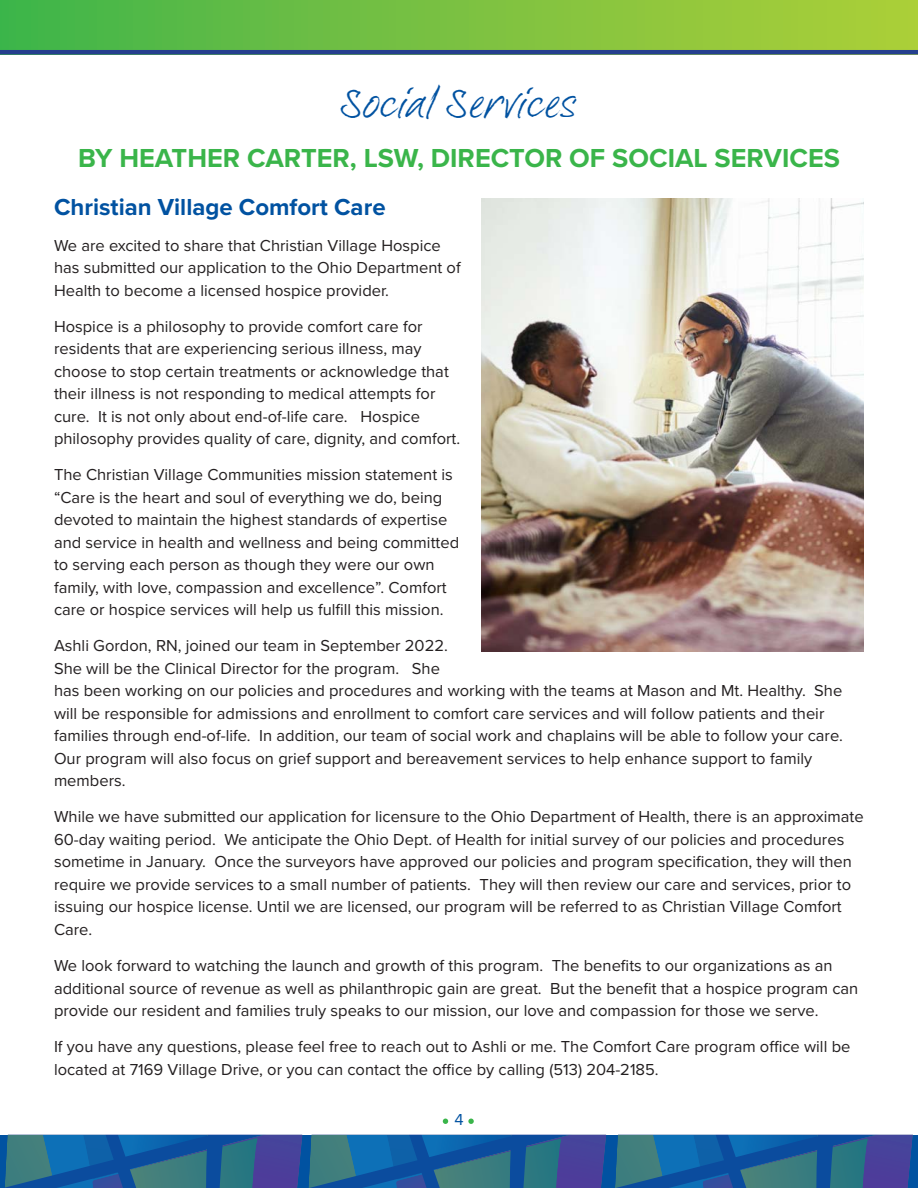
<style>
.page{position:relative;width:918px;height:1188px;background:#fff}
.page>*{position:absolute;margin:0;border:0;box-sizing:border-box;transform-origin:0 0}
.t1{font:45px "Brandy BF";letter-spacing:.025em;color:#0152a1}
.t2{font:700 27px "Proxima Nova";color:#3ab54a}
.t3{font:700 24px "Proxima Nova";color:#0152a1}
.t4{font:16.5px/22.5px "Proxima Nova";color:#231f20}
.t5{font:16.5px "Proxima Nova";color:#0152a1}
</style>
<div class="page">
<div style="left:0;top:0;width:918px;height:54px;background:linear-gradient(to right,#42b44b,#afcf38)"></div>
<svg style="left:1px;top:1135px;width:917px;height:53px"></svg>
<svg style="left:468px;top:1119px;width:6px;height:5px"></svg>
<svg style="left:443px;top:1119px;width:5px;height:5px"></svg>
<hr style="left:0;top:50px;width:918px;height:4px;background:#253f8e">
<img style="left:482px;top:198px;width:382px;height:453px">
<h1 class="t1" style="left:341px;top:80px;width:237px">Social Services</h1>
<h2 class="t2" style="left:78px;top:147px;width:763px">BY HEATHER CARTER, LSW, DIRECTOR OF SOCIAL SERVICES</h2>
<h3 class="t3" style="left:54px;top:197px;width:333px">Christian Village Comfort Care</h3>
<p class="t4" style="left:54px;top:235px;width:408px">We are excited to share that Christian Village Hospice has submitted our application to the Ohio Department of<br>Health to become a licensed hospice provider.</p>
<p class="t4" style="left:54px;top:316px;width:408px">Hospice is a philosophy to provide comfort care for residents that are experiencing serious illness, may choose to stop certain treatments or acknowledge that their illness is not responding to medical attempts for cure. It is not only about end-of-life care. Hospice philosophy provides quality of care, dignity, and comfort.</p>
<p class="t4" style="left:54px;top:464px;width:407px">The Christian Village Communities mission statement is “Care is the heart and soul of everything we do, being devoted to maintain the highest standards of expertise and service in health and wellness and being committed to serving each person as though they were our own family, with love, compassion and excellence”. Comfort care or hospice services will help us fulfill this mission.</p>
<p class="t4" style="left:54px;top:635px;width:791px">Ashli Gordon, RN, joined our team in September 2022.<br>She will be the Clinical Director for the program. She<br>has been working on our policies and procedures and working with the teams at Mason and Mt. Healthy. She will be responsible for admissions and enrollment to comfort care services and will follow patients and their families through end-of-life. In addition, our team of social work and chaplains will be able to follow your care.<br>Our program will also focus on grief support and bereavement services to help enhance support to family members.</p>
<p class="t4" style="left:54px;top:807px;width:811px">While we have submitted our application for licensure to the Ohio Department of Health, there is an approximate 60-day waiting period. We anticipate the Ohio Dept. of Health for initial survey of our policies and procedures sometime in January. Once the surveyors have approved our policies and program specification, they will then require we provide services to a small number of patients. They will then review our care and services, prior to issuing our hospice license. Until we are licensed, our program will be referred to as Christian Village Comfort Care.</p>
<p class="t4" style="left:54px;top:955px;width:806px">We look forward to watching the launch and growth of this program. The benefits to our organizations as an additional source of revenue as well as philanthropic gain are great. But the benefit that a hospice program can provide our resident and families truly speaks to our mission, our love and compassion for those we serve.</p>
<p class="t4" style="left:54px;top:1036px;width:798px">If you have any questions, please feel free to reach out to Ashli or me. The Comfort Care program office will be located at 7169 Village Drive, or you can contact the office by calling (513) 204-2185.</p>
<p class="t5" style="left:454px;top:1113px;width:11px">4</p>
</div>
